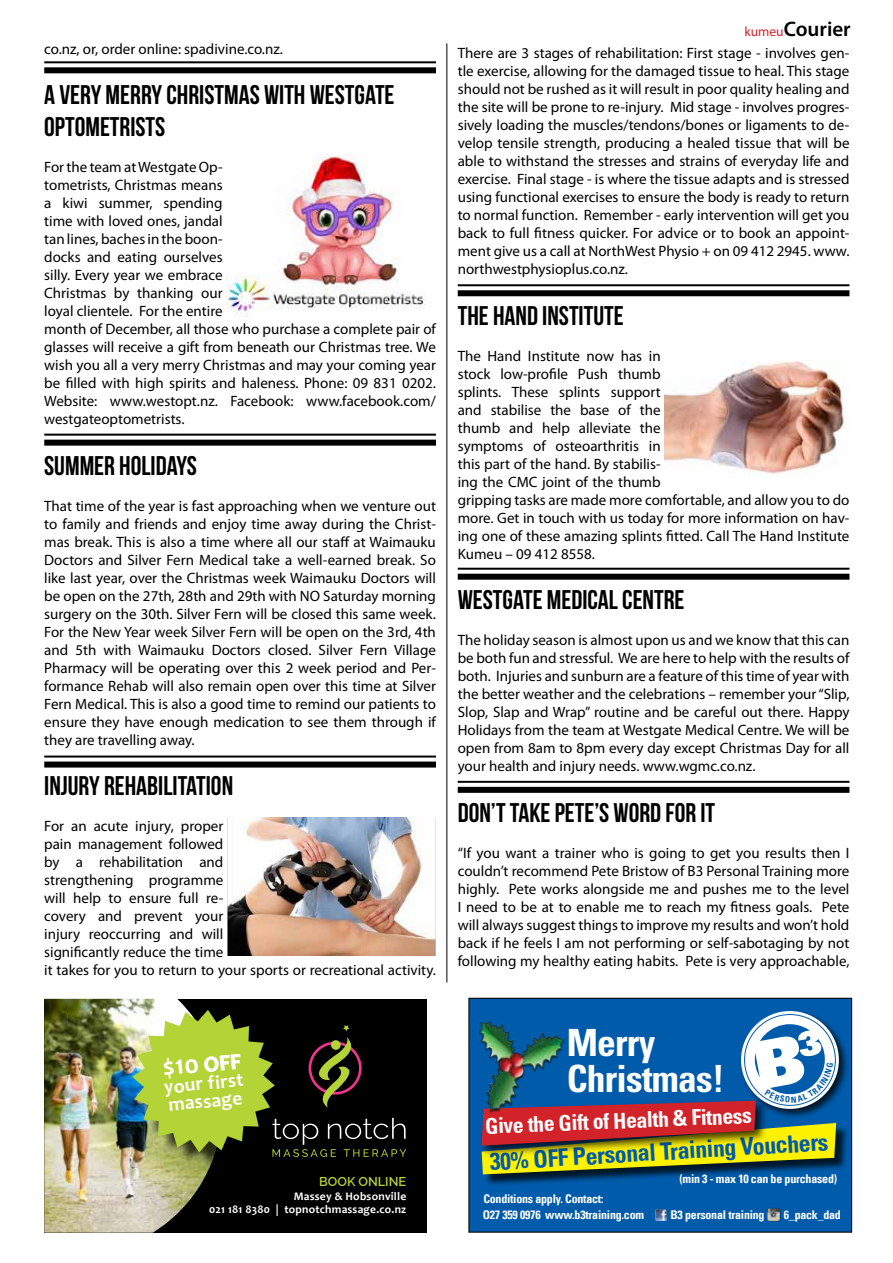
<style>
.page{position:relative;width:893px;height:1263px;background:#fff}
.page>*{position:absolute;margin:0;border:0;box-sizing:border-box;transform-origin:0 0}
.t1{font:700 condensed 37.5px "Univers";letter-spacing:-.02em;color:#fff}
.t2{font:700 27.45px "Candara";color:#fff}
.t3{font:27px/32.4px "Bebas Neue";color:#000}
.t4{font:700 condensed 24px "Univers";color:#005baa}
.t5{font:700 condensed 21.75px "Univers";color:#fff}
.t6{font:600 21px "Myriad Pro";color:#000}
.t7{font:700 19.5px/17.9px "Candara";color:#fff}
.t8{font:15px/18px "Myriad Pro";color:#000;text-align:justify}
.t9{font:600 12.75px "Raleway";color:#b3d336}
.t10{font:700 condensed 12px "Univers LT";letter-spacing:-.02em;color:#fff}
.t11{font:700 11.55px/12.5px "Candara";letter-spacing:.02em;color:#fff;text-align:right}
.s1{font-size:21.9px}
.s2{font-weight:400;font-size:13.5px;color:#d2232a}
</style>
<div class="page">
<div style="left:44px;top:999px;width:383px;height:234px;background:#000"></div>
<img style="left:44px;top:999px;width:165px;height:234px">
<div style="left:136px;top:1013px;width:156px;height:157px;background:#000;opacity:.75"></div>
<svg style="left:132px;top:1010px;width:274px;height:147px"></svg>
<div style="left:469px;top:998px;width:383px;height:234px;background:#005baa"></div>
<div style="left:739px;top:1009px;width:110px;height:110px;background:#000;opacity:.75"></div>
<svg style="left:741px;top:1011px;width:98px;height:98px"></svg>
<div style="left:755px;top:1024px;width:70px;height:70px;background:#005baa;border-radius:50%"></div>
<div style="left:484px;top:1125px;width:365px;height:62px;background:#000;opacity:.75"></div>
<img style="left:766px;top:1208px;width:14px;height:13px">
<svg style="left:655px;top:1209px;width:12px;height:12px"></svg>
<img style="left:479px;top:1020px;width:26px;height:24px">
<div style="left:468px;top:998px;width:384px;height:235px;border:1px solid #000"></div>
<hr style="left:446px;top:43px;width:1px;height:939px;background:#000">
<hr style="left:44px;top:755px;width:392px;height:2px;background:#000">
<div style="left:44px;top:761px;width:392px;height:6px;background:#000"></div>
<hr style="left:458px;top:284px;width:391px;height:2px;background:#000">
<div style="left:458px;top:290px;width:391px;height:6px;background:#000"></div>
<hr style="left:44px;top:434px;width:392px;height:2px;background:#000">
<div style="left:44px;top:440px;width:392px;height:6px;background:#000"></div>
<hr style="left:44px;top:61px;width:392px;height:2px;background:#000">
<div style="left:44px;top:67px;width:392px;height:6px;background:#000"></div>
<img style="left:228px;top:817px;width:208px;height:139px">
<img style="left:227px;top:154px;width:198px;height:162px">
<img style="left:665px;top:361px;width:180px;height:113px">
<hr style="left:458px;top:568px;width:391px;height:2px;background:#000">
<div style="left:458px;top:574px;width:391px;height:6px;background:#000"></div>
<hr style="left:458px;top:781px;width:391px;height:2px;background:#000">
<div style="left:458px;top:787px;width:391px;height:6px;background:#000"></div>
<svg style="left:482px;top:1029px;width:354px;height:145px"></svg>
<p class="t8" style="left:44px;top:39px;width:240px">co.nz, or, order online: spadivine.co.nz.</p>
<h3 class="t3" style="left:44px;top:78px;width:352px">A VERY MERRY CHRISTMAS WITH WESTGATE<br>OPTOMETRISTS</h3>
<p class="t8" style="left:44px;top:158px;width:393px;text-align:left">For the team at Westgate Op-<br>tometrists, Christmas means<br>a kiwi summer, spending<br>time with loved ones, jandal<br>tan lines, baches in the boon-<br>docks and eating ourselves<br>silly. Every year we embrace<br>Christmas by thanking our<br>loyal clientele. For the entire<br>month of December, all those who purchase a complete pair of glasses will receive a gift from beneath our Christmas tree. We wish you all a very merry Christmas and may your coming year be filled with high spirits and haleness. Phone: 09 831 0202.<br>Website: www.westopt.nz. Facebook: www.facebook.com/ westgateoptometrists.</p>
<h3 class="t3" style="left:44px;top:449px;width:154px">SUMMER HOLIDAYS</h3>
<p class="t8" style="left:44px;top:496px;width:393px">That time of the year is fast approaching when we venture out to family and friends and enjoy time away during the Christ&shy;mas break. This is also a time where all our staff at Waimauku Doctors and Silver Fern Medical take a well-earned break. So like last year, over the Christmas week Waimauku Doctors will be open on the 27th, 28th and 29th with NO Saturday morning surgery on the 30th. Silver Fern will be closed this same week.<br>For the New Year week Silver Fern will be open on the 3rd, 4th and 5th with Waimauku Doctors closed. Silver Fern Village Pharmacy will be operating over this 2 week period and Per&shy;formance Rehab will also remain open over this time at Silver Fern Medical. This is also a good time to remind our patients to ensure they have enough medication to see them through if they are travelling away.</p>
<h3 class="t3" style="left:44px;top:769px;width:190px">INJURY REHABILITATION</h3>
<p class="t8" style="left:44px;top:817px;width:393px;text-align:left">For an acute injury, proper<br>pain management followed<br>by a rehabilitation and<br>strengthening programme<br>will help to ensure full re-<br>covery and prevent your<br>injury reoccurring and will<br>significantly reduce the time<br>it takes for you to return to your sports or recreational activity.</p>
<h2 class="t2" style="left:161px;top:1049px;width:80px;rotate:-5deg">$10 <span class="s1">OFF</span></h2>
<h3 class="t7" style="left:163px;top:1077px;width:81px;rotate:-5deg">your first massage</h3>
<p class="t9" style="left:319px;top:1174px;width:88px">BOOK ONLINE</p>
<p class="t11" style="left:209px;top:1190px;width:199px">Massey &amp; Hobsonville<br>021 181 8380 | topnotchmassage.co.nz</p>
<h3 class="t6" style="left:744px;top:16px;width:108px"><span class="s2">kumeu</span>Courier</h3>
<p class="t8" style="left:458px;top:44px;width:393px">There are 3 stages of rehabilitation: First stage - involves gen&shy;tle exercise, allowing for the damaged tissue to heal. This stage should not be rushed as it will result in poor quality healing and the site will be prone to re-injury. Mid stage - involves progres&shy;sively loading the muscles/tendons/bones or ligaments to de&shy;velop tensile strength, producing a healed tissue that will be able to withstand the stresses and strains of everyday life and exercise. Final stage - is where the tissue adapts and is stressed using functional exercises to ensure the body is ready to return to normal function. Remember - early intervention will get you back to full fitness quicker. For advice or to book an appoint&shy;ment give us a call at NorthWest Physio + on 09 412 2945. www. northwestphysioplus.co.nz.</p>
<h3 class="t3" style="left:458px;top:299px;width:167px">THE HAND INSTITUTE</h3>
<p class="t8" style="left:458px;top:347px;width:393px;text-align:left">The Hand Institute now has in<br>stock low-profile Push thumb<br>splints. These splints support<br>and stabilise the base of the<br>thumb and help alleviate the<br>symptoms of osteoarthritis in<br>this part of the hand. By stabilis-<br>ing the CMC joint of the thumb<br>gripping tasks are made more comfortable, and allow you to do more. Get in touch with us today for more information on hav&shy;ing one of these amazing splints fitted. Call The Hand Institute Kumeu – 09 412 8558.</p>
<h3 class="t3" style="left:458px;top:583px;width:228px">WESTGATE MEDICAL CENTRE</h3>
<p class="t8" style="left:458px;top:631px;width:393px">The holiday season is almost upon us and we know that this can be both fun and stressful. We are here to help with the results of both. Injuries and sunburn are a feature of this time of year with the better weather and the celebrations – remember your “Slip, Slop, Slap and Wrap” routine and be careful out there. Happy Holidays from the team at Westgate Medical Centre. We will be open from 8am to 8pm every day except Christmas Day for all your health and injury needs. www.wgmc.co.nz.</p>
<h3 class="t3" style="left:458px;top:796px;width:259px">DON’T TAKE PETE’S WORD FOR IT</h3>
<p class="t8" style="left:458px;top:843px;width:393px">“If you want a trainer who is going to get you results then I couldn’t recommend Pete Bristow of B3 Personal Training more highly. Pete works alongside me and pushes me to the level I need to be at to enable me to reach my fitness goals. Pete will always suggest things to improve my results and won’t hold back if he feels I am not performing or self-sabotaging by not following my healthy eating habits. Pete is very approachable,</p>
<h1 class="t1" style="left:567px;top:1019px;width:90px">Merry</h1>
<h1 class="t1" style="left:567px;top:1055px;width:159px">Christmas!</h1>
<h3 class="t5" style="left:485px;top:1112px;width:268px;rotate:-2deg">Give the Gift of Health &amp; Fitness</h3>
<h3 class="t4" style="left:489px;top:1146px;width:340px;rotate:-3deg">30% OFF Personal Training Vouchers</h3>
<p class="t10" style="left:483px;top:1191px;width:122px">Conditions apply. Contact:</p>
<p class="t10" style="left:679px;top:1171px;width:159px">(min 3 - max 10 can be purchased)</p>
<p class="t10" style="left:483px;top:1207px;width:163px">O27 359 0976 www.b3training.com</p>
<p class="t10" style="left:670px;top:1207px;width:96px">B3 personal training</p>
<p class="t10" style="left:784px;top:1207px;width:59px">6_pack_dad</p>
</div>
